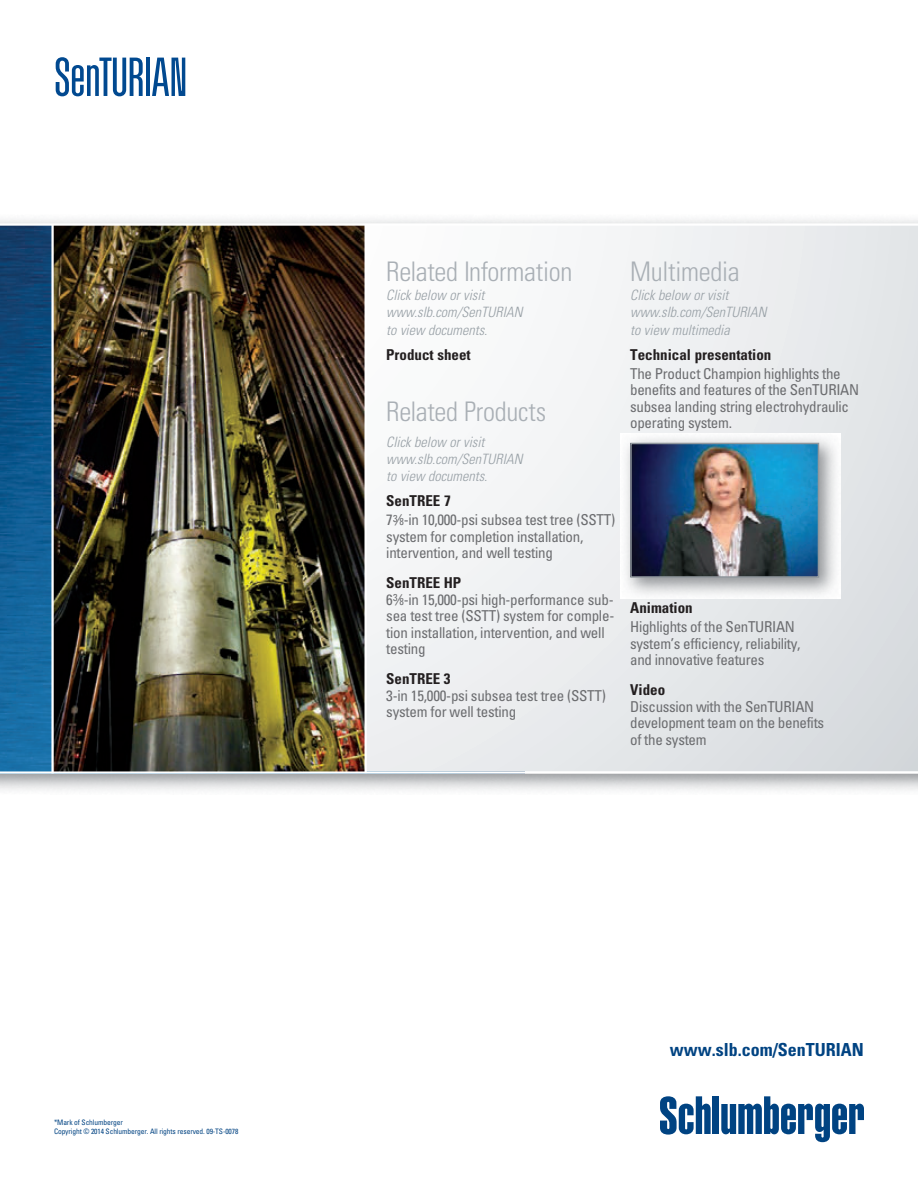
<style>
.page{position:relative;width:918px;height:1188px;background:#fff}
.page>*{position:absolute;margin:0;border:0;box-sizing:border-box;transform-origin:0 0}
.t1{font:300 54px "Schlumberger Con";letter-spacing:-.03em;color:#014990}
.t2{font:300 condensed 27px "Univers LT Std";letter-spacing:-.01em;color:#a9afb5}
.t3{font:700 condensed 18px "Univers LT Std";color:#004382}
.t4{font:condensed 15px/16.5px "Univers LT Std";letter-spacing:-.02em;color:#6c6d70}
.t5{font:700 condensed 15px "Univers LT Std";color:#231f20}
.t6{font:italic 300 condensed 14.25px/17.1px "Univers LT Std";color:#98a0a6}
.t7{font:condensed 7.5px/9px "Univers LT Std";letter-spacing:-.015em;color:#004382}
.s1{font-weight:700;color:#231f20}
.s2{font-size:10.05px}
</style>
<div class="page">
<div style="left:713px;top:1096px;width:6px;height:38px;background:#004382"></div>
<svg style="left:721px;top:1096px;width:143px;height:46px"></svg>
<svg style="left:660px;top:1096px;width:51px;height:39px"></svg>
<img style="left:0;top:226px;width:51px;height:545px">
<svg style="left:367px;top:226px;width:551px;height:545px"></svg>
<img style="left:54px;top:226px;width:310px;height:545px">
<img style="left:621px;top:433px;width:219px;height:166px">
<img style="left:633px;top:446px;width:183px;height:129px">
<div style="left:630px;top:443px;width:189px;height:135px;border:2px solid #90979d"></div>
<h1 class="t1" style="left:54px;top:50px;width:137px">SenTURIAN</h1>
<p class="t7" style="left:54px;top:1118px;width:186px">*Mark of Schlumberger<br>Copyright © 2014 Schlumberger. All rights reserved. 09-TS-0078</p>
<h2 class="t2" style="left:386px;top:255px;width:188px">Related Information</h2>
<p class="t6" style="left:386px;top:287px;width:138px">Click below or visit www.slb.com/SenTURIAN to view documents.</p>
<p class="t5" style="left:386px;top:345px;width:86px">Product sheet</p>
<h2 class="t2" style="left:386px;top:395px;width:161px">Related Products</h2>
<p class="t6" style="left:386px;top:433px;width:138px">Click below or visit www.slb.com/SenTURIAN to view documents.</p>
<p class="t4" style="left:386px;top:491px;width:231px;line-height:19.2px"><span class="s1">SenTREE 7<br></span>7<sup>3</sup>⁄<span class="s2">8</span>-in 10,000-psi subsea test tree (SSTT)</p>
<p class="t4" style="left:386px;top:528px;width:199px">system for completion installation, intervention, and well testing</p>
<p class="t4" style="left:386px;top:575px;width:230px"><span class="s1">SenTREE HP<br></span>6<sup>3</sup>⁄<span class="s2">8</span>-in 15,000-psi high-performance sub&shy;sea test tree (SSTT) system for comple&shy;tion installation, intervention, and well testing</p>
<p class="t5" style="left:386px;top:670px;width:66px">SenTREE 3</p>
<p class="t4" style="left:386px;top:687px;width:221px">3-in 15,000-psi subsea test tree (SSTT) system for well testing</p>
<h2 class="t2" style="left:630px;top:255px;width:111px">Multimedia</h2>
<p class="t6" style="left:630px;top:287px;width:138px">Click below or visit www.slb.com/SenTURIAN to view multimedia</p>
<p class="t5" style="left:630px;top:345px;width:143px">Technical presentation</p>
<p class="t4" style="left:630px;top:365px;width:230px">The Product Champion highlights the benefits and features of the SenTURIAN subsea landing string electrohydraulic operating system.</p>
<p class="t5" style="left:630px;top:598px;width:64px">Animation</p>
<p class="t4" style="left:630px;top:618px;width:172px">Highlights of the SenTURIAN system’s efficiency, reliability, and innovative features</p>
<p class="t5" style="left:630px;top:681px;width:37px">Video</p>
<p class="t4" style="left:630px;top:698px;width:196px">Discussion with the SenTURIAN development team on the benefits of the system</p>
<p class="t3" style="left:670px;top:1039px;width:196px">www.slb.com/SenTURIAN</p>
</div>
